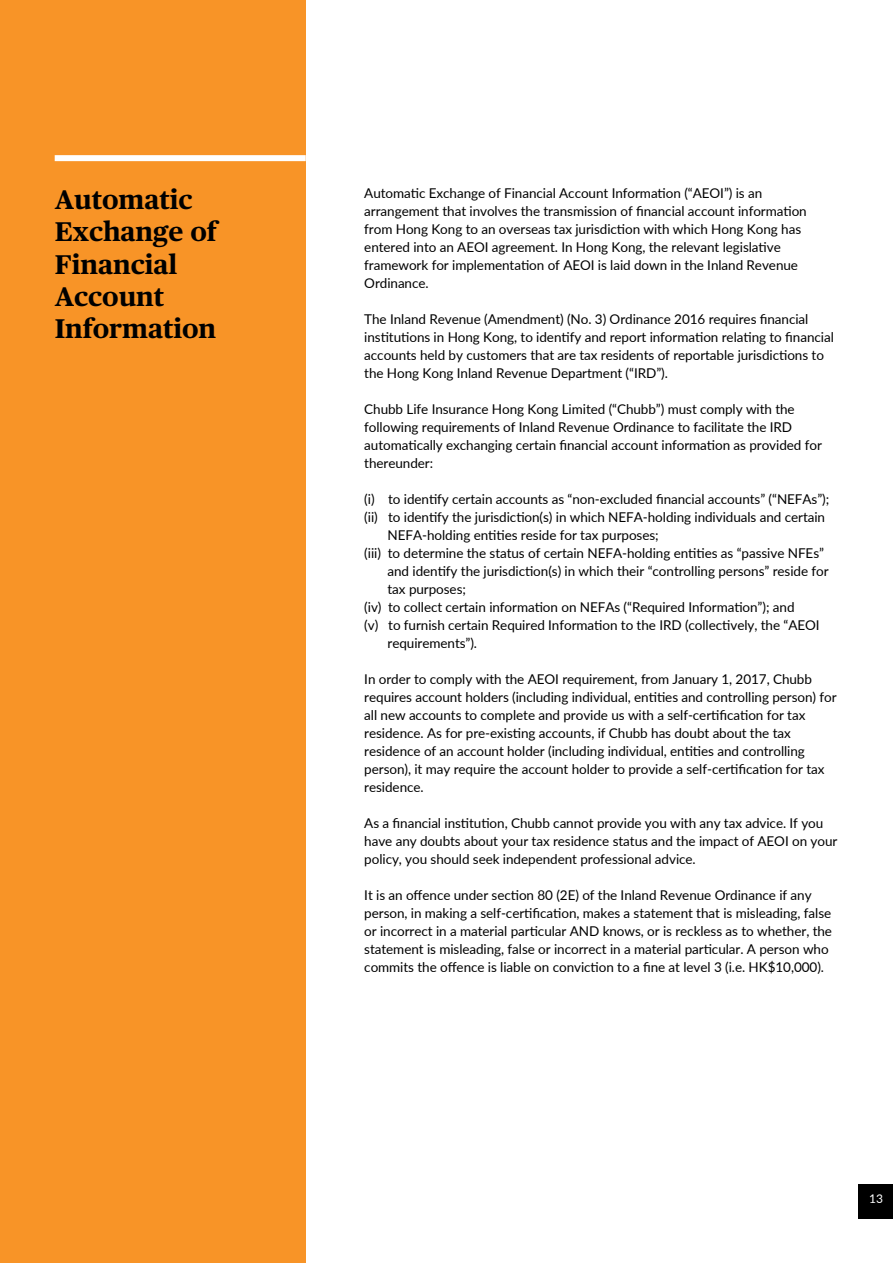
<style>
.page{position:relative;width:893px;height:1263px;background:#fff}
.page>*{position:absolute;margin:0;border:0;box-sizing:border-box;transform-origin:0 0}
.t1{font:700 27px/32.4px "Chubb Publico Text";letter-spacing:-.005em;color:#000}
.t2{font:13.5px/18px "Lato";letter-spacing:-.005em;color:#000}
.t3{font:12px "Lato";color:#fff}
</style>
<div class="page">
<div style="left:0;top:0;width:306px;height:1263px;background:#f89427"></div>
<div style="left:55px;top:155px;width:251px;height:6px;background:#fff"></div>
<div style="left:859px;top:1185px;width:34px;height:34px;background:#000"></div>
<h1 class="t1" style="left:55px;top:181px;width:164px">Automatic<br>Exchange of<br>Financial<br>Account<br>Information</h1>
<p class="t2" style="left:364px;top:183px;width:444px">Automatic Exchange of Financial Account Information (“AEOI”) is an arrangement that involves the transmission of financial account information from Hong Kong to an overseas tax jurisdiction with which Hong Kong has entered into an AEOI agreement. In Hong Kong, the relevant legislative framework for implementation of AEOI is laid down in the Inland Revenue Ordinance.</p>
<p class="t2" style="left:364px;top:309px;width:471px">The Inland Revenue (Amendment) (No. 3) Ordinance 2016 requires financial institutions in Hong Kong, to identify and report information relating to financial accounts held by customers that are tax residents of reportable jurisdictions to the Hong Kong Inland Revenue Department (“IRD”).</p>
<p class="t2" style="left:364px;top:399px;width:459px">Chubb Life Insurance Hong Kong Limited (“Chubb”) must comply with the following requirements of Inland Revenue Ordinance to facilitate the IRD automatically exchanging certain financial account information as provided for thereunder:</p>
<p class="t2" style="left:364px;top:489px;width:466px">(i) to identify certain accounts as “non-excluded financial accounts” (“NEFAs”);</p>
<p class="t2" style="left:364px;top:507px;width:462px">(ii) to identify the jurisdiction(s) in which NEFA-holding individuals and certain</p>
<p class="t2" style="left:388px;top:525px;width:273px">NEFA-holding entities reside for tax purposes;</p>
<p class="t2" style="left:364px;top:543px;width:461px">(iii) to determine the status of certain NEFA-holding entities as “passive NFEs”</p>
<p class="t2" style="left:388px;top:561px;width:443px">and identify the jurisdiction(s) in which their “controlling persons” reside for</p>
<p class="t2" style="left:388px;top:579px;width:80px">tax purposes;</p>
<p class="t2" style="left:364px;top:597px;width:432px">(iv) to collect certain information on NEFAs (“Required Information”); and</p>
<p class="t2" style="left:364px;top:615px;width:457px">(v) to furnish certain Required Information to the IRD (collectively, the “AEOI</p>
<p class="t2" style="left:388px;top:633px;width:91px">requirements”).</p>
<p class="t2" style="left:364px;top:669px;width:474px">In order to comply with the AEOI requirement, from January 1, 2017, Chubb requires account holders (including individual, entities and controlling person) for all new accounts to complete and provide us with a self-certification for tax residence. As for pre-existing accounts, if Chubb has doubt about the tax residence of an account holder (including individual, entities and controlling person), it may require the account holder to provide a self-certification for tax residence.</p>
<p class="t2" style="left:364px;top:813px;width:475px">As a financial institution, Chubb cannot provide you with any tax advice. If you have any doubts about your tax residence status and the impact of AEOI on your policy, you should seek independent professional advice.</p>
<p class="t2" style="left:364px;top:885px;width:469px">It is an offence under section 80 (2E) of the Inland Revenue Ordinance if any person, in making a self-certification, makes a statement that is misleading, false or incorrect in a material particular AND knows, or is reckless as to whether, the statement is misleading, false or incorrect in a material particular. A person who commits the offence is liable on conviction to a fine at level 3 (i.e. HK$10,000).</p>
<p class="t3" style="left:869px;top:1190px;width:15px">13</p>
</div>
